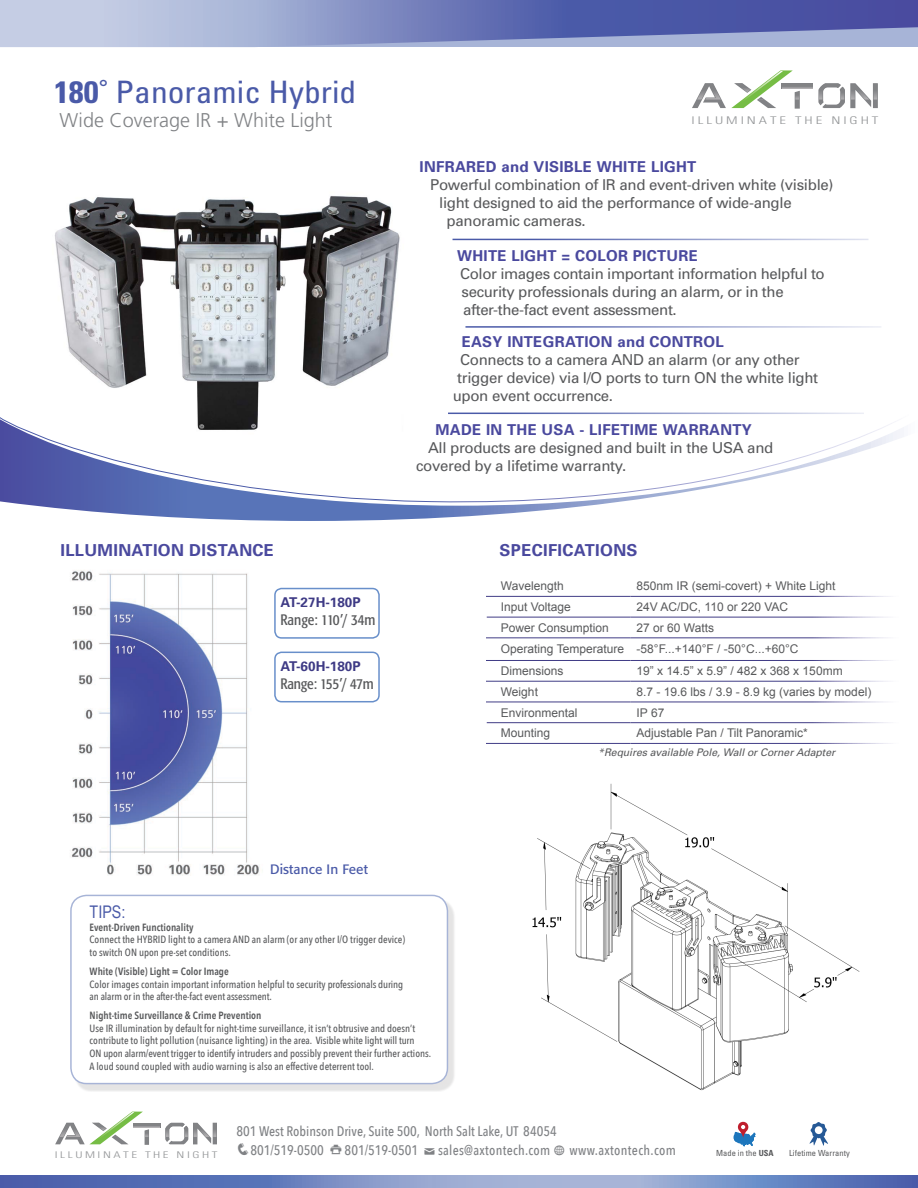
<style>
.page{position:relative;width:918px;height:1188px;background:#fff}
.page>*{position:absolute;margin:0;border:0;box-sizing:border-box;transform-origin:0 0}
.t1{font:condensed 30.9px "Univers";color:#4a5aa8;scale:1.09 1}
.t2{font:300 19.95px "Frutiger";color:#818386}
.t3{font:17.4px "Arial Narrow";color:#4a5aa8}
.t4{font:700 16.5px "Univers";letter-spacing:.02em;color:#4a499e}
.t5{font:15px/18px "Univers";letter-spacing:-.02em;color:#58595b}
.t6{font:700 15px "Univers";letter-spacing:.02em;color:#4a499e}
.t7{font:condensed 15px "Formata";letter-spacing:-.01em;color:#58595b}
.t8{font:500 13.8px "Avenir Next Condensed";letter-spacing:.02em;color:#808285}
.t9{font:500 13.8px "Avenir Next Condensed";color:#808285}
.t10{font:700 13.5px "Univers";color:#3e3a85}
.t11{font:13.5px "Formata";letter-spacing:.01em;color:#4a5aa8}
.t12{font:12px "Arial";color:#58595b}
.t13{font:300 condensed 10.65px "Univers";letter-spacing:.2em;color:#949698;scale:1.39 1}
.t14{font:500 10.5px/12.6px "Avenir Next Condensed";color:#58595b}
.t15{font:600 10.5px "Avenir Next Condensed";color:#58595b}
.t16{font:italic 10.5px "Univers";letter-spacing:-.01em;color:#58595b}
.t17{font:300 condensed 9.15px "Univers";letter-spacing:.2em;color:#949698;scale:1.39 1}
.t18{font:condensed 8.4px "Univers";letter-spacing:.005em;color:#58595b}
.s1{font-weight:700}
.s2{font-weight:700;color:#4a499e}
.s3{font-family:"Entypo";font-weight:400;font-size:22.2px}
.s4{font-family:"Modern Pictograms";font-weight:400;font-size:15.3px}
</style>
<div class="page">
<svg style="left:0;top:1175px;width:918px;height:13px;background:#748ac2"></svg>
<hr style="left:213px;top:1123px;width:4px;height:21px;background:#818285">
<svg style="left:149px;top:1123px;width:12px;height:5px"></svg>
<svg style="left:55px;top:1112px;width:94px;height:33px"></svg>
<svg style="left:213px;top:1131px;width:3px;height:6px"></svg>
<svg style="left:134px;top:1124px;width:26px;height:3px"></svg>
<svg style="left:165px;top:1123px;width:46px;height:21px"></svg>
<svg style="left:0;top:0;width:918px;height:47px;background:#8691c4"></svg>
<svg style="left:734px;top:1121px;width:21px;height:25px"></svg>
<div style="left:873px;top:83px;width:5px;height:25px;background:#818285"></div>
<svg style="left:800px;top:84px;width:13px;height:5px"></svg>
<svg style="left:692px;top:70px;width:108px;height:39px"></svg>
<svg style="left:874px;top:92px;width:3px;height:8px"></svg>
<svg style="left:782px;top:84px;width:30px;height:4px"></svg>
<svg style="left:818px;top:83px;width:53px;height:25px"></svg>
<svg style="left:810px;top:1122px;width:18px;height:24px"></svg>
<svg style="left:813px;top:1125px;width:11px;height:10px"></svg>
<div style="left:815px;top:1126px;width:8px;height:8px;background:#fff;border-radius:50%"></div>
<img style="left:55px;top:196px;width:345px;height:216px">
<hr style="left:453px;top:239px;width:415px;height:1px;background:#4a5aa8">
<hr style="left:465px;top:326px;width:416px;height:2px;background:#4a5aa8">
<svg style="left:30px;top:505px;width:563px;height:16px"></svg>
<svg style="left:0;top:412px;width:904px;height:93px"></svg>
<div style="left:74px;top:898px;width:382px;height:194px;background:#231f20;opacity:.12"></div>
<div style="left:71px;top:895px;width:376px;height:189px;background:#fff;border-radius:16px"></div>
<div style="left:70px;top:895px;width:378px;height:189px;border:1px solid #a7b4d7;border-radius:16px"></div>
<img style="left:71px;top:570px;width:188px;height:306px">
<div style="left:274px;top:588px;width:106px;height:51px;border:2px solid #688fca;border-radius:7px"></div>
<div style="left:274px;top:652px;width:106px;height:50px;border:2px solid #688fca;border-radius:7px"></div>
<img style="left:532px;top:783px;width:328px;height:308px">
<p class="t1" style="left:54px;top:72px;width:279px"><span class="s1">180˚</span> Panoramic Hybrid</p>
<p class="t2" style="left:59px;top:109px;width:275px">Wide Coverage IR + White Light</p>
<p class="t4" style="left:61px;top:539px;width:215px">ILLUMINATION DISTANCE</p>
<p class="t10" style="left:280px;top:594px;width:82px">AT-27H-180P</p>
<p class="t7" style="left:280px;top:611px;width:97px">Range: 110’/ 34m</p>
<p class="t10" style="left:280px;top:657px;width:82px">AT-60H-180P</p>
<p class="t7" style="left:280px;top:675px;width:95px">Range: 155’/ 47m</p>
<p class="t13" style="left:692px;top:114px;width:136px">ILLUMINATE THE NIGHT</p>
<p class="t6" style="left:420px;top:157px;width:278px">INFRARED and VISIBLE WHITE LIGHT</p>
<p class="t5" style="left:430px;top:176px;width:405px">Powerful combination of IR and event-driven white (visible)</p>
<p class="t5" style="left:439px;top:194px;width:354px">light designed to aid the performance of wide-angle</p>
<p class="t5" style="left:447px;top:212px;width:141px">panoramic cameras.</p>
<p class="t5" style="left:457px;top:246px;width:369px"><span class="s2">WHITE LIGHT = COLOR PICTURE<br></span>Color images contain important information helpful to</p>
<p class="t5" style="left:462px;top:282px;width:324px">security professionals during an alarm, or in the</p>
<p class="t5" style="left:463px;top:300px;width:215px">after-the-fact event assessment.</p>
<p class="t6" style="left:462px;top:332px;width:264px">EASY INTEGRATION and CONTROL</p>
<p class="t5" style="left:460px;top:351px;width:341px">Connects to a camera AND an alarm (or any other</p>
<p class="t5" style="left:457px;top:369px;width:363px">trigger device) via I/O ports to turn ON the white light</p>
<p class="t5" style="left:453px;top:387px;width:162px">upon event occurrence.</p>
<p class="t6" style="left:436px;top:420px;width:318px">MADE IN THE USA - LIFETIME WARRANTY</p>
<p class="t5" style="left:428px;top:438px;width:347px">All products are designed and built in the USA and</p>
<p class="t5" style="left:416px;top:456px;width:212px">covered by a lifetime warranty.</p>
<p class="t4" style="left:500px;top:539px;width:139px">SPECIFICATIONS</p>
<p class="t12" style="left:501px;top:578px;width:64px">Wavelength</p>
<p class="t12" style="left:637px;top:578px;width:201px">850nm IR (semi-covert) + White Light</p>
<p class="t12" style="left:501px;top:599px;width:72px">Input Voltage</p>
<p class="t12" style="left:637px;top:599px;width:153px">24V AC/DC, 110 or 220 VAC</p>
<p class="t12" style="left:501px;top:620px;width:110px">Power Consumption</p>
<p class="t12" style="left:637px;top:620px;width:79px">27 or 60 Watts</p>
<p class="t12" style="left:501px;top:641px;width:125px">Operating Temperature</p>
<p class="t12" style="left:637px;top:641px;width:163px">-58°F...+140°F / -50°C...+60°C</p>
<p class="t12" style="left:501px;top:663px;width:64px">Dimensions</p>
<p class="t12" style="left:637px;top:663px;width:208px">19” x 14.5” x 5.9” / 482 x 368 x 150mm</p>
<p class="t12" style="left:501px;top:684px;width:39px">Weight</p>
<p class="t12" style="left:637px;top:684px;width:236px">8.7 - 19.6 lbs / 3.9 - 8.9 kg (varies by model)</p>
<p class="t12" style="left:501px;top:705px;width:78px">Environmental</p>
<p class="t12" style="left:637px;top:705px;width:29px">IP 67</p>
<p class="t12" style="left:501px;top:725px;width:51px">Mounting</p>
<p class="t12" style="left:637px;top:725px;width:173px">Adjustable Pan / Tilt Panoramic*</p>
<p class="t16" style="left:598px;top:746px;width:238px">*Requires available Pole, Wall or Corner Adapter</p>
<p class="t11" style="left:270px;top:861px;width:99px">Distance In Feet</p>
<p class="t3" style="left:90px;top:899px;width:37px">TIPS:</p>
<p class="t15" style="left:90px;top:918px;width:105px">Event-Driven Functionality</p>
<p class="t14" style="left:90px;top:933px;width:317px">Connect the HYBRID light to a camera AND an alarm (or any other I/O trigger device)</p>
<p class="t14" style="left:90px;top:946px;width:143px">to switch ON upon pre-set conditions.</p>
<p class="t15" style="left:90px;top:962px;width:141px">White (Visible) Light = Color Image</p>
<p class="t14" style="left:90px;top:978px;width:315px">Color images contain important information helpful to security professionals during</p>
<p class="t14" style="left:90px;top:990px;width:184px">an alarm or in the after-the-fact event assessment.</p>
<p class="t15" style="left:90px;top:1007px;width:173px">Night-time Surveillance &amp; Crime Prevention</p>
<p class="t14" style="left:90px;top:1022px;width:343px">Use IR illumination by default for night-time surveillance, it isn’t obtrusive and doesn’t contribute to light pollution (nuisance lighting) in the area. Visible white light will turn<br>ON upon alarm/event trigger to identify intruders and possibly prevent their further actions.</p>
<p class="t14" style="left:90px;top:1060px;width:286px">A loud sound coupled with audio warning is also an effective deterrent tool.</p>
<p class="t17" style="left:55px;top:1150px;width:118px">ILLUMINATE THE NIGHT</p>
<h3 class="t9" style="left:237px;top:1123px;width:322px">801 West Robinson Drive, Suite 500, North Salt Lake, UT 84054</h3>
<h3 class="t8" style="left:237px;top:1142px;width:441px">❑801/519-0500 <span class="s3">&lt;</span>801/519-0501 <span class="s3">%</span>sales@axtontech.com <span class="s4">w</span> www.axtontech.com</h3>
<p class="t18" style="left:716px;top:1147px;width:59px">Made in the <span class="s1">USA</span></p>
<p class="t18" style="left:789px;top:1147px;width:62px">Lifetime Warranty</p>
</div>
